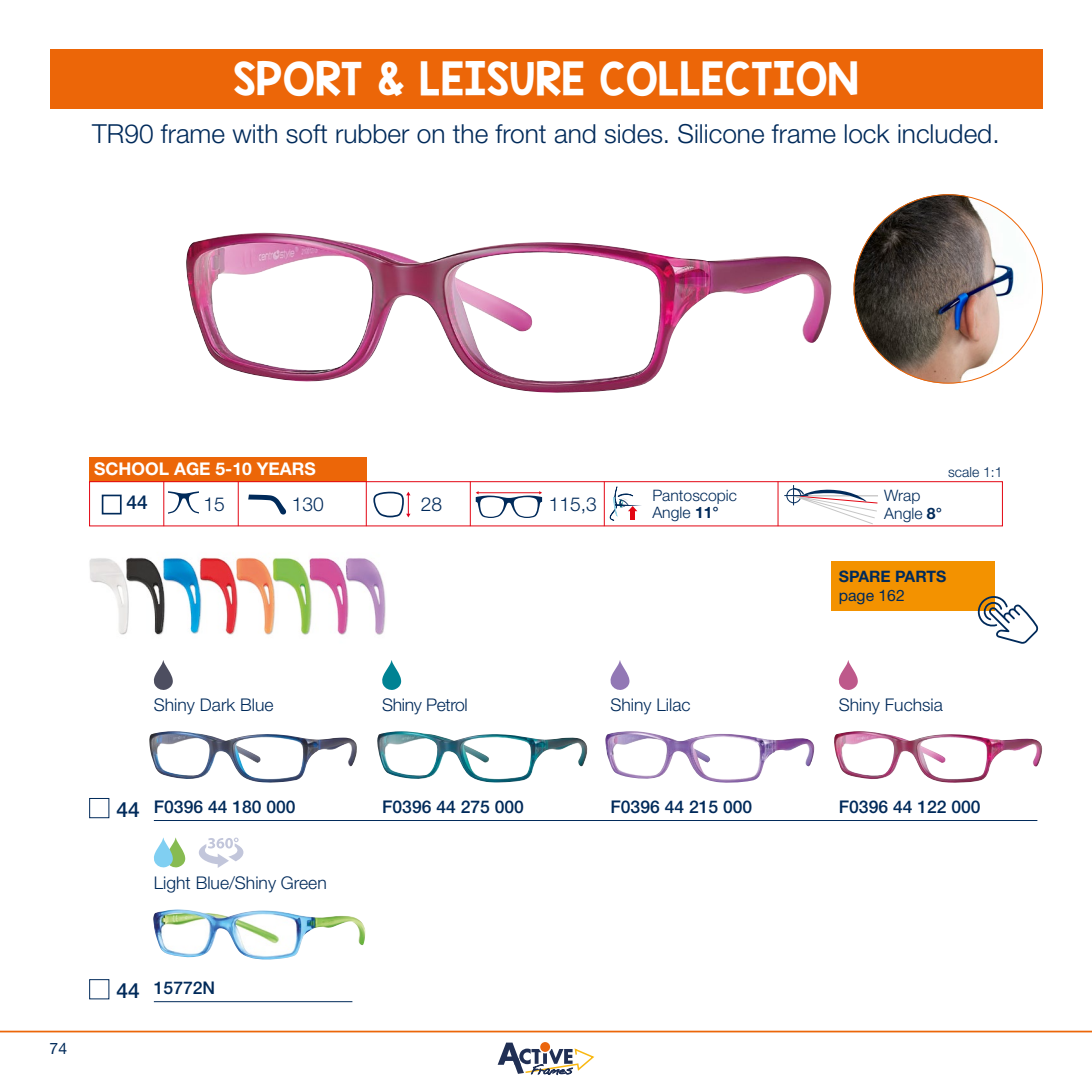
<style>
.page{position:relative;width:1092px;height:1092px;background:#fff}
.page>*{position:absolute;margin:0;border:0;box-sizing:border-box;transform-origin:0 0}
.t1{font:38.5px "KG Blank Space Solid";letter-spacing:.01em;color:#fff}
.t2{font:300 26.25px "Helvetica Neue LT Std";color:#002a5a}
.t3{font:300 19.25px "Helvetica Neue LT Std";color:#002a5a}
.t4{font:500 19.25px "Helvetica Neue LT Std";color:#002a5a}
.t5{font:500 17.5px "Helvetica Neue LT Std";color:#002a5a}
.t6{font:300 17.5px "Helvetica Neue LT Std";color:#002a5a}
.t7{font:700 17.5px "Helvetica Neue LT Std";color:#fff}
.t8{font:300 17.5px "Helvetica Neue LT Std";letter-spacing:-.02em;color:#002a5a}
.t9{font:300 15.75px/17.5px "Helvetica Neue LT Std";color:#002a5a}
.t10{font:700 15.75px "Helvetica Neue LT Std";color:#002a5a}
.t11{font:15.75px "Helvetica Neue LT Std";color:#002a5a}
.t12{font:300 14px "Helvetica Neue LT Std";color:#002a5a}
.s1{font-weight:700}
.s2{font-size:21px}
</style>
<div class="page">
<div style="left:50px;top:50px;width:992px;height:59px;background:#ec6608"></div>
<img style="left:186px;top:233px;width:646px;height:160px">
<hr style="left:0;top:1030px;width:1091px;height:2px;background:#ec6608">
<div style="left:89px;top:456px;width:277px;height:25px;background:#ec6608"></div>
<div style="left:89px;top:481px;width:913px;height:45px;border:1px solid #e30613"></div>
<hr style="left:163px;top:481px;width:1px;height:45px;background:#e30613">
<hr style="left:238px;top:481px;width:1px;height:45px;background:#e30613">
<hr style="left:366px;top:481px;width:1px;height:45px;background:#e30613">
<hr style="left:470px;top:481px;width:1px;height:45px;background:#e30613">
<hr style="left:604px;top:481px;width:1px;height:45px;background:#e30613">
<hr style="left:777px;top:481px;width:1px;height:45px;background:#e30613">
<div style="left:102px;top:494px;width:20px;height:20px;border:2px solid #002a5a"></div>
<svg style="left:609px;top:486px;width:32px;height:34px"></svg>
<svg style="left:373px;top:491px;width:37px;height:26px"></svg>
<svg style="left:168px;top:491px;width:30px;height:22px"></svg>
<svg style="left:248px;top:494px;width:38px;height:20px"></svg>
<svg style="left:475px;top:491px;width:67px;height:27px"></svg>
<svg style="left:784px;top:485px;width:94px;height:39px"></svg>
<img style="left:853px;top:194px;width:189px;height:189px;border-radius:93px">
<img style="left:149px;top:731px;width:208px;height:52px">
<img style="left:377px;top:731px;width:211px;height:52px">
<hr style="left:154px;top:820px;width:883px;height:1px;background:#002a5a">
<div style="left:89px;top:798px;width:20px;height:20px;border:1px solid #002a5a"></div>
<img style="left:605px;top:731px;width:210px;height:52px">
<img style="left:834px;top:731px;width:209px;height:52px">
<svg style="left:154px;top:660px;width:19px;height:30px"></svg>
<svg style="left:610px;top:660px;width:19px;height:30px"></svg>
<svg style="left:838px;top:660px;width:19px;height:30px"></svg>
<svg style="left:382px;top:660px;width:19px;height:30px"></svg>
<img style="left:153px;top:909px;width:213px;height:51px">
<hr style="left:154px;top:1001px;width:198px;height:1px;background:#002a5a">
<div style="left:89px;top:979px;width:20px;height:20px;border:1px solid #002a5a"></div>
<svg style="left:154px;top:837px;width:31px;height:31px"></svg>
<svg style="left:198px;top:837px;width:46px;height:30px"></svg>
<div style="left:831px;top:561px;width:164px;height:49px;background:#f39200"></div>
<svg style="left:976px;top:596px;width:62px;height:48px"></svg>
<img style="left:89px;top:557px;width:297px;height:78px">
<svg style="left:497px;top:1042px;width:98px;height:32px"></svg>
<h1 class="t1" style="left:233px;top:53px;width:626px">SPORT &amp; LEISURE COLLECTION</h1>
<p class="t2" style="left:92px;top:117px;width:908px">TR90 frame with soft rubber on the front and sides. Silicone frame lock included.</p>
<p class="t7" style="left:94px;top:458px;width:223px">SCHOOL AGE 5-10 YEARS</p>
<p class="t12" style="left:948px;top:463px;width:56px">scale 1:1</p>
<p class="t9" style="left:884px;top:486px;width:59px">Wrap<br>Angle <span class="s1">8°</span></p>
<p class="t9" style="left:652px;top:486px;width:86px">Pantoscopic<br>Angle <span class="s1">11°</span></p>
<p class="t4" style="left:126px;top:490px;width:23px">44</p>
<p class="t3" style="left:203px;top:492px;width:23px">15</p>
<p class="t3" style="left:292px;top:492px;width:34px">130</p>
<p class="t3" style="left:421px;top:492px;width:23px">28</p>
<p class="t3" style="left:548px;top:492px;width:50px">115,3</p>
<p class="t10" style="left:838px;top:566px;width:109px">SPARE PARTS</p>
<p class="t11" style="left:838px;top:585px;width:67px">page 162</p>
<p class="t11" style="left:50px;top:1038px;width:19px">74</p>
<p class="t6" style="left:154px;top:694px;width:121px">Shiny Dark Blue</p>
<p class="t8" style="left:382px;top:694px;width:87px">Shiny Petrol</p>
<p class="t5" style="left:117px;top:796px;width:180px"><span class="s2">44</span> F0396 44 180 000</p>
<p class="t5" style="left:382px;top:796px;width:143px">F0396 44 275 000</p>
<p class="t6" style="left:154px;top:871px;width:174px">Light Blue/Shiny Green</p>
<p class="t5" style="left:117px;top:977px;width:100px"><span class="s2">44</span> 15772N</p>
<p class="t6" style="left:610px;top:694px;width:82px">Shiny Lilac</p>
<p class="t5" style="left:610px;top:796px;width:143px">F0396 44 215 000</p>
<p class="t6" style="left:838px;top:694px;width:106px">Shiny Fuchsia</p>
<p class="t5" style="left:838px;top:796px;width:143px">F0396 44 122 000</p>
</div>
